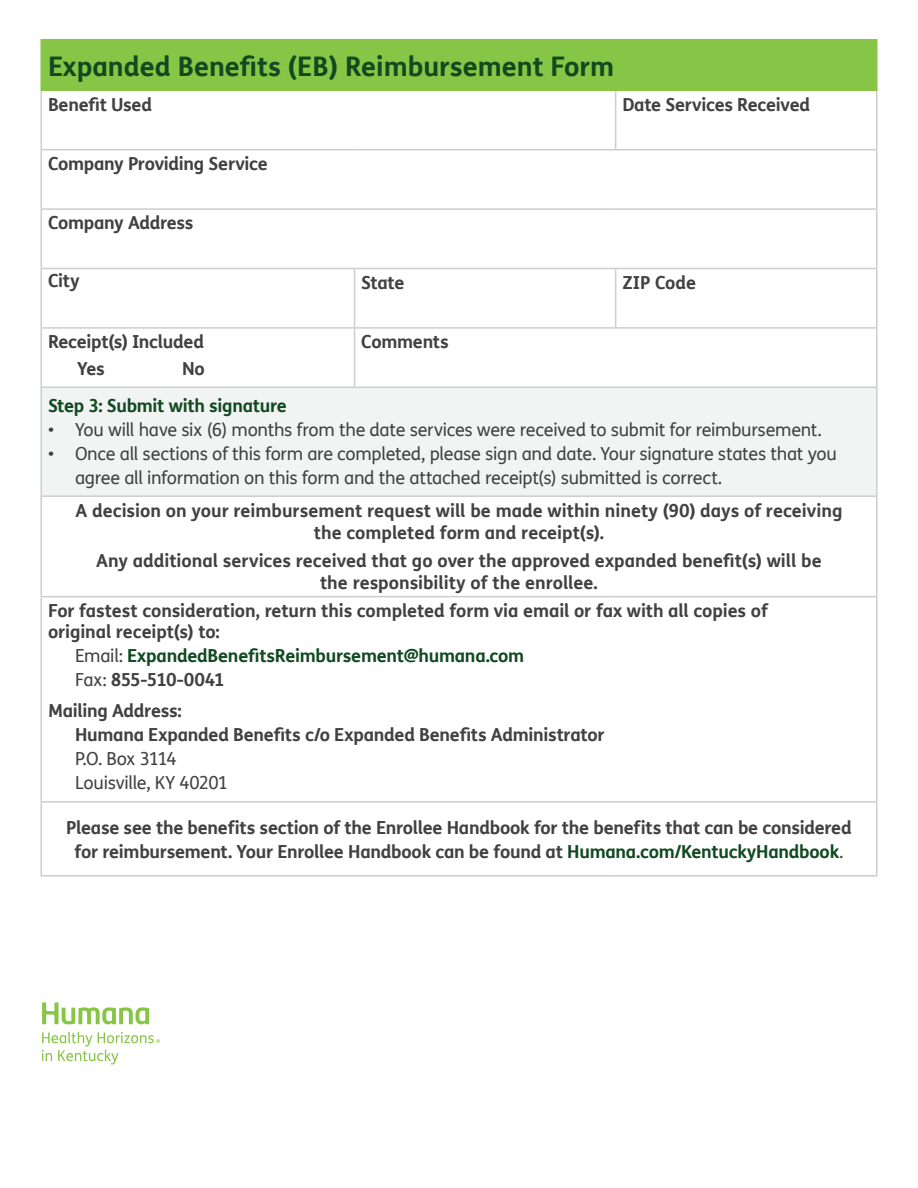
<style>
.page{position:relative;width:918px;height:1188px;background:#fff}
.page>*{position:absolute;margin:0;border:0;box-sizing:border-box;transform-origin:0 0}
.t1{font:700 27px "FS Humana";color:#114a21}
.t2{font:700 18px/21.6px "FS Humana";letter-spacing:-.01em;color:#414042;text-align:center}
.t3{font:18px/24px "FS Humana";letter-spacing:-.015em;color:#414042}
.t4{font:700 18px "FS Humana";letter-spacing:-.015em;color:#114a21}
.t5{font:700 18px "FS Humana";letter-spacing:-.055em;color:#414042}
.s1{font-weight:400;color:#414042}
.s2{font-weight:400}
.s3{color:#114a21}
</style>
<div class="page">
<div style="left:41px;top:40px;width:836px;height:51px;background:#87c546"></div>
<div style="left:41px;top:387px;width:836px;height:109px;background:#f2f3f3"></div>
<hr style="left:40px;top:39px;width:315px;height:1px;background:#87c546">
<hr style="left:40px;top:41px;width:2px;height:50px;background:#87c546">
<hr style="left:355px;top:39px;width:261px;height:1px;background:#87c546">
<hr style="left:616px;top:39px;width:261px;height:1px;background:#87c546">
<hr style="left:876px;top:41px;width:2px;height:50px;background:#87c546">
<hr style="left:40px;top:91px;width:2px;height:58px;background:#cbcdce">
<hr style="left:615px;top:91px;width:1px;height:58px;background:#cbcdce">
<hr style="left:876px;top:91px;width:2px;height:58px;background:#cbcdce">
<hr style="left:40px;top:149px;width:315px;height:1px;background:#cbcdce">
<hr style="left:40px;top:150px;width:2px;height:58px;background:#cbcdce">
<hr style="left:355px;top:149px;width:261px;height:1px;background:#cbcdce">
<hr style="left:616px;top:149px;width:261px;height:1px;background:#cbcdce">
<hr style="left:876px;top:150px;width:2px;height:58px;background:#cbcdce">
<hr style="left:40px;top:208px;width:315px;height:2px;background:#cbcdce">
<hr style="left:40px;top:210px;width:2px;height:58px;background:#cbcdce">
<hr style="left:355px;top:208px;width:261px;height:2px;background:#cbcdce">
<hr style="left:616px;top:208px;width:261px;height:2px;background:#cbcdce">
<hr style="left:876px;top:210px;width:2px;height:58px;background:#cbcdce">
<hr style="left:40px;top:268px;width:315px;height:1px;background:#cbcdce">
<hr style="left:40px;top:269px;width:2px;height:58px;background:#cbcdce">
<hr style="left:355px;top:268px;width:261px;height:1px;background:#cbcdce">
<hr style="left:354px;top:269px;width:1px;height:58px;background:#cbcdce">
<hr style="left:616px;top:268px;width:261px;height:1px;background:#cbcdce">
<hr style="left:615px;top:269px;width:1px;height:58px;background:#cbcdce">
<hr style="left:876px;top:269px;width:2px;height:58px;background:#cbcdce">
<hr style="left:40px;top:327px;width:315px;height:2px;background:#cbcdce">
<hr style="left:40px;top:329px;width:2px;height:58px;background:#cbcdce">
<hr style="left:355px;top:327px;width:261px;height:2px;background:#cbcdce">
<hr style="left:354px;top:329px;width:1px;height:58px;background:#cbcdce">
<hr style="left:616px;top:327px;width:261px;height:2px;background:#cbcdce">
<hr style="left:876px;top:329px;width:2px;height:58px;background:#cbcdce">
<hr style="left:40px;top:387px;width:315px;height:1px;background:#cbcdce">
<hr style="left:40px;top:388px;width:2px;height:107px;background:#cbcdce">
<hr style="left:355px;top:387px;width:261px;height:1px;background:#cbcdce">
<hr style="left:616px;top:387px;width:261px;height:1px;background:#cbcdce">
<hr style="left:876px;top:388px;width:2px;height:107px;background:#cbcdce">
<hr style="left:40px;top:495px;width:315px;height:2px;background:#cbcdce">
<hr style="left:40px;top:497px;width:2px;height:99px;background:#cbcdce">
<hr style="left:355px;top:495px;width:261px;height:2px;background:#cbcdce">
<hr style="left:616px;top:495px;width:261px;height:2px;background:#cbcdce">
<hr style="left:876px;top:497px;width:2px;height:99px;background:#cbcdce">
<hr style="left:40px;top:596px;width:315px;height:1px;background:#cbcdce">
<hr style="left:40px;top:597px;width:2px;height:204px;background:#cbcdce">
<hr style="left:355px;top:596px;width:261px;height:1px;background:#cbcdce">
<hr style="left:616px;top:596px;width:261px;height:1px;background:#cbcdce">
<hr style="left:876px;top:597px;width:2px;height:204px;background:#cbcdce">
<hr style="left:40px;top:801px;width:315px;height:2px;background:#cbcdce">
<hr style="left:40px;top:803px;width:2px;height:72px;background:#cbcdce">
<hr style="left:355px;top:801px;width:261px;height:2px;background:#cbcdce">
<hr style="left:616px;top:801px;width:261px;height:2px;background:#cbcdce">
<hr style="left:876px;top:803px;width:2px;height:72px;background:#cbcdce">
<hr style="left:40px;top:875px;width:315px;height:2px;background:#cbcdce">
<hr style="left:355px;top:875px;width:261px;height:2px;background:#cbcdce">
<hr style="left:616px;top:875px;width:261px;height:2px;background:#cbcdce">
<svg style="left:42px;top:1002px;width:107px;height:22px"></svg>
<svg style="left:42px;top:1032px;width:118px;height:32px"></svg>
<p class="t1" style="left:48px;top:45px;width:568px">Expanded Benefits (EB) Reimbursement Form</p>
<p class="t2" style="left:48px;top:92px;width:106px">Benefit Used</p>
<p class="t2" style="left:622px;top:92px;width:189px">Date Services Received</p>
<p class="t2" style="left:48px;top:152px;width:221px">Company Providing Service</p>
<p class="t2" style="left:48px;top:211px;width:147px">Company Address</p>
<p class="t2" style="left:48px;top:269px;width:33px">City</p>
<p class="t2" style="left:361px;top:271px;width:45px">State</p>
<p class="t2" style="left:622px;top:271px;width:75px">ZIP Code</p>
<p class="t2" style="left:48px;top:330px;width:158px">Receipt(s) Included</p>
<p class="t2" style="left:77px;top:357px;width:29px">Yes</p>
<p class="t2" style="left:182px;top:357px;width:24px">No</p>
<p class="t2" style="left:361px;top:330px;width:89px">Comments</p>
<p class="t4" style="left:48px;top:392px;width:240px">Step 3: Submit with signature</p>
<p class="t3" style="left:48px;top:418px;width:775px">• You will have six (6) months from the date services were received to submit for reimbursement.</p>
<p class="t3" style="left:75px;top:442px;width:763px;text-indent:-27px">• Once all sections of this form are completed, please sign and date. Your signature states that you agree all information on this form and the attached receipt(s) submitted is correct.</p>
<p class="t2" style="left:76px;top:499px;width:768px">A decision on your reimbursement request will be made within ninety (90) days of receiving the completed form and receipt(s).</p>
<p class="t2" style="left:96px;top:549px;width:727px">Any additional services received that go over the approved expanded benefit(s) will be the responsibility of the enrollee.</p>
<p class="t2" style="left:48px;top:599px;width:721px;text-align:left">For fastest consideration, return this completed form via email or fax with all copies of original receipt(s) to:</p>
<p class="t4" style="left:75px;top:642px;width:451px"><span class="s1">Email:</span> ExpandedBenefitsReimbursement@humana.com</p>
<p class="t5" style="left:75px;top:666px;width:151px"><span class="s2">Fax:</span> 855-510-0041</p>
<p class="t2" style="left:48px;top:699px;width:135px">Mailing Address:</p>
<p class="t2" style="left:75px;top:723px;width:531px">Humana Expanded Benefits c/o Expanded Benefits Administrator</p>
<p class="t3" style="left:75px;top:747px;width:103px">P.O. Box 3114</p>
<p class="t3" style="left:75px;top:771px;width:155px">Louisville, KY 40201</p>
<p class="t2" style="left:66px;top:814px;width:787px;line-height:24px">Please see the benefits section of the Enrollee Handbook for the benefits that can be considered for reimbursement. Your Enrollee Handbook can be found at <span class="s3">Humana.com/KentuckyHandbook</span><span class="s2">.</span></p>
</div>
